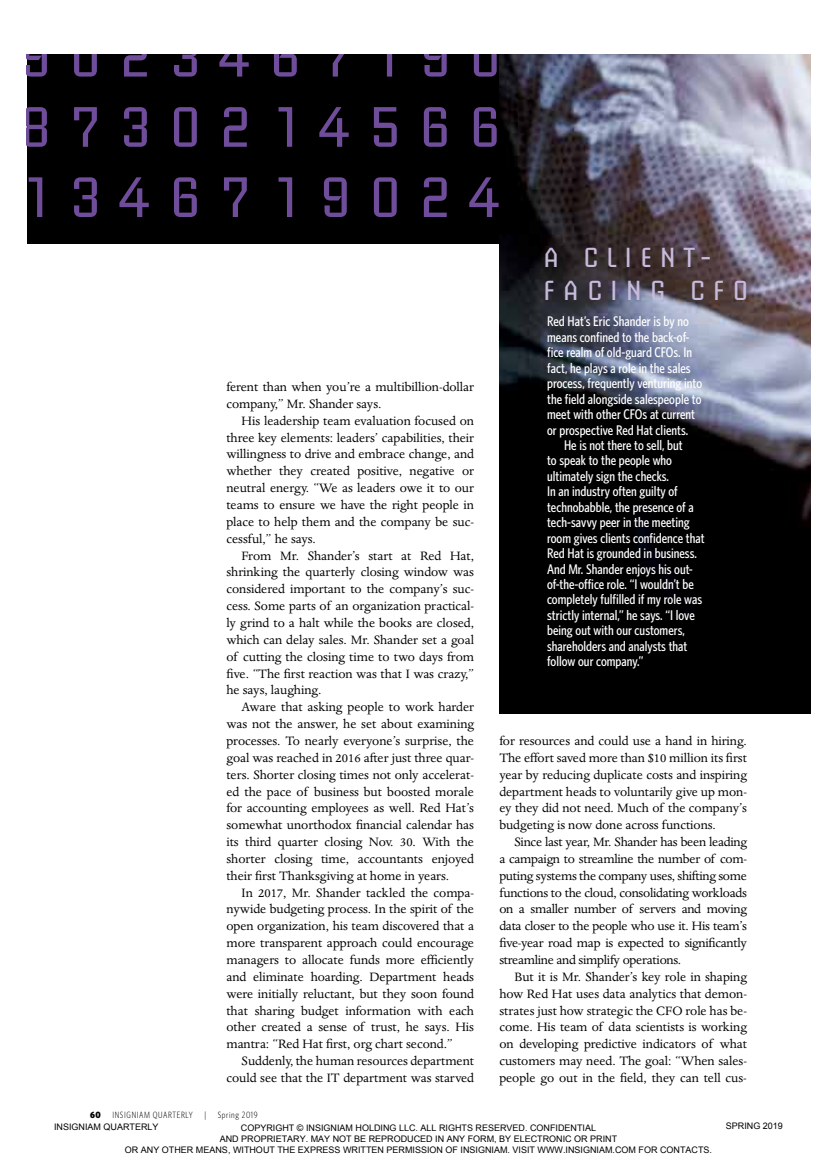
<style>
.page{position:relative;width:837px;height:1175px;background:#fff}
.page>*{position:absolute;margin:0;border:0;box-sizing:border-box;transform-origin:0 0}
.t1{font:56.1px/70.2px "Briem Akademi Std";letter-spacing:.295em;color:#704d9a;text-align:justify}
.t2{font:27.3px/32.7px "Briem Akademi Std";letter-spacing:.295em;color:#c7bbdc}
.t3{font:14.1px/16.8px "Dante MT Std";letter-spacing:-.005em;color:#000;text-align:justify}
.t4{font:500 14.1px "Whitney Condensed";color:#fff}
.t5{font:300 9.15px "Whitney Condensed";letter-spacing:.07em;color:#000}
.t6{font:900 9.15px "Whitney Condensed";color:#000}
.t7{font:9px/10.8px "Arial";color:#000;text-align:center}
</style>
<div class="page">
<div style="left:27px;top:54px;width:783px;height:190px;background:#000"></div>
<img style="left:499px;top:54px;width:311px;height:659px">
<h1 class="t1" style="left:19px;top:22px;width:485px">9023467190<br>8730214566<br>1346719024</h1>
<h2 class="t2" style="left:543px;top:241px;width:207px">A CLIENT-<br>FACING CFO</h2>
<p class="t3" style="left:226px;top:378px;width:249px">ferent than when you’re a multibillion-dollar company,” Mr. Shander says.</p>
<p class="t3" style="left:226px;top:412px;width:249px;text-indent:15px">His leadership team evaluation focused on three key elements: leaders’ capabilities, their willingness to drive and embrace change, and whether they created positive, negative or neutral energy. “We as leaders owe it to our teams to ensure we have the right people in place to help them and the company be suc&shy;cessful,” he says.</p>
<p class="t3" style="left:226px;top:547px;width:249px;text-indent:15px">From Mr. Shander’s start at Red Hat, shrinking the quarterly closing window was considered important to the company’s suc&shy;cess. Some parts of an organization practical&shy;ly grind to a halt while the books are closed, which can delay sales. Mr. Shander set a goal of cutting the closing time to two days from five. “The first reaction was that I was crazy,” he says, laughing.</p>
<p class="t3" style="left:226px;top:698px;width:249px;text-indent:15px">Aware that asking people to work harder was not the answer, he set about examining processes. To nearly everyone’s surprise, the goal was reached in 2016 after just three quar&shy;ters. Shorter closing times not only accelerat&shy;ed the pace of business but boosted morale for accounting employees as well. Red Hat’s somewhat unorthodox financial calendar has its third quarter closing Nov. 30. With the shorter closing time, accountants enjoyed their first Thanksgiving at home in years.</p>
<p class="t3" style="left:226px;top:884px;width:249px;text-indent:15px">In 2017, Mr. Shander tackled the compa&shy;nywide budgeting process. In the spirit of the open organization, his team discovered that a more transparent approach could encourage managers to allocate funds more efficiently and eliminate hoarding. Department heads were initially reluctant, but they soon found that sharing budget information with each other created a sense of trust, he says. His mantra: “Red Hat first, org chart second.”</p>
<p class="t3" style="left:226px;top:1052px;width:249px;text-align:right">Suddenly, the human resources department could see that the IT department was starved</p>
<p class="t6" style="left:90px;top:1109px;width:12px">60</p>
<p class="t5" style="left:112px;top:1109px;width:82px">INSIGNIAM QUARTERLY</p>
<p class="t5" style="left:204px;top:1109px;width:3px">|</p>
<p class="t5" style="left:218px;top:1109px;width:41px">Spring 2019</p>
<p class="t4" style="left:547px;top:313px;width:143px">Red Hat’s Eric Shander is by no</p>
<p class="t4" style="left:547px;top:329px;width:144px">means confined to the back-of-</p>
<p class="t4" style="left:547px;top:344px;width:147px">fice realm of old-guard CFOs. In</p>
<p class="t4" style="left:547px;top:360px;width:145px">fact, he plays a role in the sales</p>
<p class="t4" style="left:547px;top:375px;width:157px">process, frequently venturing into</p>
<p class="t4" style="left:547px;top:390px;width:156px">the field alongside salespeople to</p>
<p class="t4" style="left:547px;top:406px;width:150px">meet with other CFOs at current</p>
<p class="t4" style="left:547px;top:421px;width:143px">or prospective Red Hat clients.</p>
<p class="t4" style="left:564px;top:437px;width:120px">He is not there to sell, but</p>
<p class="t4" style="left:547px;top:452px;width:126px">to speak to the people who</p>
<p class="t4" style="left:547px;top:468px;width:123px">ultimately sign the checks.</p>
<p class="t4" style="left:547px;top:483px;width:132px">In an industry often guilty of</p>
<p class="t4" style="left:547px;top:499px;width:148px">technobabble, the presence of a</p>
<p class="t4" style="left:547px;top:514px;width:144px">tech-savvy peer in the meeting</p>
<p class="t4" style="left:547px;top:529px;width:159px">room gives clients confidence that</p>
<p class="t4" style="left:547px;top:545px;width:151px">Red Hat is grounded in business.</p>
<p class="t4" style="left:547px;top:560px;width:147px">And Mr. Shander enjoys his out-</p>
<p class="t4" style="left:547px;top:576px;width:148px">of-the-office role. “I wouldn’t be</p>
<p class="t4" style="left:547px;top:591px;width:157px">completely fulfilled if my role was</p>
<p class="t4" style="left:547px;top:607px;width:149px">strictly internal,” he says. “I love</p>
<p class="t4" style="left:547px;top:622px;width:139px">being out with our customers,</p>
<p class="t4" style="left:547px;top:637px;width:142px">shareholders and analysts that</p>
<p class="t4" style="left:547px;top:653px;width:98px">follow our company.”</p>
<p class="t3" style="left:499px;top:732px;width:249px">for resources and could use a hand in hiring.<br>The effort saved more than $10 million its first year by reducing duplicate costs and inspiring department heads to voluntarily give up mon&shy;ey they did not need. Much of the company’s budgeting is now done across functions.</p>
<p class="t3" style="left:499px;top:833px;width:249px;text-indent:15px">Since last year, Mr. Shander has been leading a campaign to streamline the number of com&shy;puting systems the company uses, shifting some functions to the cloud, consolidating workloads on a smaller number of servers and moving data closer to the people who use it. His team’s five-year road map is expected to significantly streamline and simplify operations.</p>
<p class="t3" style="left:499px;top:968px;width:249px;text-indent:15px">But it is Mr. Shander’s key role in shaping how Red Hat uses data analytics that demon&shy;strates just how strategic the CFO role has be&shy;come. His team of data scientists is working on developing predictive indicators of what customers may need. The goal: “When sales&shy;people go out in the field, they can tell cus-</p>
<p class="t7" style="left:125px;top:1122px;width:589px">COPYRIGHT © INSIGNIAM HOLDING LLC. ALL RIGHTS RESERVED. CONFIDENTIAL<br>AND PROPRIETARY. MAY NOT BE REPRODUCED IN ANY FORM, BY ELECTRONIC OR PRINT<br>OR ANY OTHER MEANS, WITHOUT THE EXPRESS WRITTEN PERMISSION OF INSIGNIAM. VISIT WWW.INSIGNIAM.COM FOR CONTACTS.</p>
<p class="t7" style="left:726px;top:1120px;width:59px">SPRING 2019</p>
<p class="t7" style="left:54px;top:1121px;width:106px">INSIGNIAM QUARTERLY</p>
</div>
